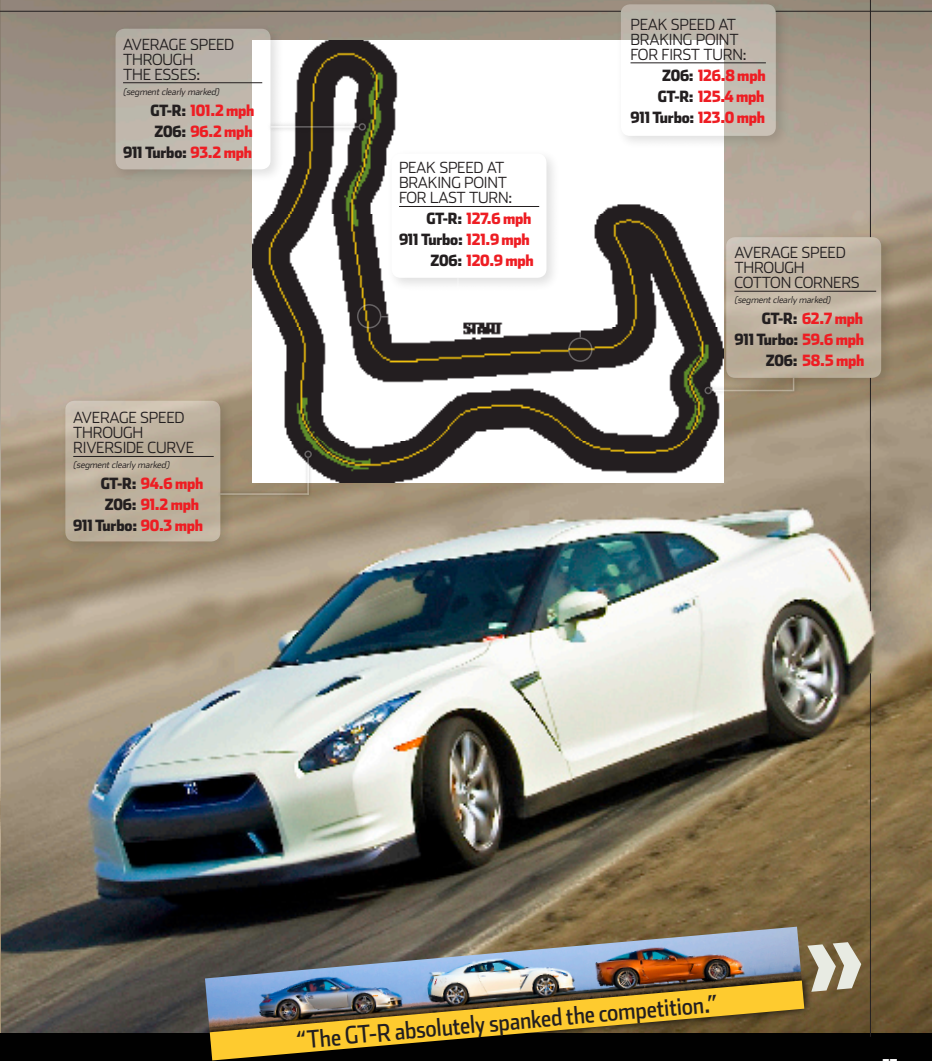
<style>
.page{position:relative;width:932px;height:1061px;background:#fff}
.page>*{position:absolute;margin:0;border:0;box-sizing:border-box;transform-origin:0 0}
.Callout_SMALL_words{font:24px "Stainless Cond";color:#231f20}
.Sidebar_Text{font:300 15.3px/15px "Stainless";letter-spacing:-.015em;color:#231f20}
.Sidebar_Text-2{font:900 15.3px "Stainless Cond";letter-spacing:-.015em;color:#ee1d23}
.Sidebar_Text-3{font:900 15.3px "Stainless Cond";letter-spacing:-.015em;color:#231f20}
.Sidebar_Text-4{font:italic 300 9.3px "Stainless";color:#231f20}
.s1{color:#231f20}
.s2{color:#ee1d23}
</style>
<div class="page">
<img style="left:0;top:0;width:931px;height:1033px">
<div style="left:0;top:1033px;width:932px;height:27px;background:#010101"></div>
<hr style="left:0;top:11px;width:621px;height:1px;background:#231f20">
<hr style="left:775px;top:11px;width:157px;height:1px;background:#231f20">
<hr style="left:870px;top:0;width:1px;height:237px;background:#231f20">
<hr style="left:870px;top:378px;width:1px;height:233px;background:#231f20">
<hr style="left:870px;top:673px;width:1px;height:363px;background:#231f20">
<img style="left:252px;top:40px;width:471px;height:443px">
<div style="left:385px;top:147px;width:176px;height:145px;background:#010101;opacity:.4"></div>
<div style="left:391px;top:153px;width:155px;height:125px;background:#fff;border-radius:9px"></div>
<div style="left:720px;top:231px;width:176px;height:162px;background:#010101;opacity:.4"></div>
<svg style="left:726px;top:237px;width:155px;height:141px;background:#bfb3a1"></svg>
<div style="left:699px;top:372px;width:101px;height:28px;background:#010101;opacity:.7"></div>
<hr style="left:711px;top:390px;width:81px;height:1px;background:#fff">
<div style="left:704px;top:387px;width:8px;height:7px;border:2px solid #fff;border-radius:50%"></div>
<svg style="left:792px;top:378px;width:2px;height:13px"></svg>
<div style="left:110px;top:23px;width:175px;height:161px;background:#010101;opacity:.4"></div>
<svg style="left:116px;top:29px;width:154px;height:140px;background:#c3bdb3"></svg>
<div style="left:265px;top:118px;width:106px;height:18px;background:#010101;opacity:.7"></div>
<hr style="left:270px;top:126px;width:89px;height:2px;background:#fff">
<div style="left:358px;top:123px;width:8px;height:8px;border:2px solid #fff;border-radius:50%"></div>
<div style="left:59px;top:395px;width:176px;height:161px;background:#010101;opacity:.4"></div>
<svg style="left:65px;top:401px;width:155px;height:140px;background:#bfb29f"></svg>
<div style="left:216px;top:446px;width:100px;height:53px;background:#010101;opacity:.7"></div>
<hr style="left:220px;top:493px;width:89px;height:2px;background:#fff">
<hr style="left:307px;top:457px;width:2px;height:38px;background:#fff">
<div style="left:304px;top:450px;width:8px;height:8px;border:2px solid #fff;border-radius:50%"></div>
<div style="left:357px;top:304px;width:24px;height:24px;border:2px solid #fff;border-radius:50%"></div>
<hr style="left:381px;top:316px;width:77px;height:1px;background:#fff">
<hr style="left:457px;top:278px;width:1px;height:39px;background:#fff">
<div style="left:615px;top:0;width:175px;height:151px;background:#010101;opacity:.4"></div>
<svg style="left:621px;top:4px;width:154px;height:132px"></svg>
<div style="left:568px;top:337px;width:24px;height:25px;border:2px solid #fff;border-radius:50%"></div>
<hr style="left:579px;top:88px;width:42px;height:2px;background:#fff">
<hr style="left:579px;top:88px;width:2px;height:249px;background:#fff">
<hr style="left:123px;top:82px;width:139px;height:1px;background:#231f20">
<hr style="left:399px;top:206px;width:140px;height:1px;background:#231f20">
<hr style="left:73px;top:456px;width:141px;height:1px;background:#231f20">
<hr style="left:734px;top:291px;width:142px;height:1px;background:#231f20">
<hr style="left:630px;top:63px;width:135px;height:1px;background:#231f20">
<img style="left:205px;top:926px;width:597px;height:43px">
<img style="left:199px;top:969px;width:616px;height:66px">
<img style="left:210px;top:980px;width:594px;height:80px">
<svg style="left:807px;top:940px;width:56px;height:51px;background:#735d37"></svg>
<p class="Sidebar_Text" style="left:123px;top:36px;width:113px">AVERAGE SPEED<br>THROUGH</p>
<p class="Sidebar_Text" style="left:123px;top:66px;width:79px">THE ESSES:</p>
<p class="Sidebar_Text-4" style="left:123px;top:86px;width:99px">(segmentclearly marked)</p>
<p class="Sidebar_Text-2" style="left:150px;top:101px;width:105px"><span class="s1">GT-R:</span> 101.2 mph</p>
<p class="Sidebar_Text-2" style="left:155px;top:122px;width:99px"><span class="s1">Z06:</span> 96.2 mph</p>
<p class="Sidebar_Text-3" style="left:123px;top:143px;width:130px">911 Turbo: <span class="s2">93.2 mph</span></p>
<p class="Sidebar_Text" style="left:73px;top:410px;width:113px">AVERAGE SPEED<br>THROUGH</p>
<p class="Sidebar_Text" style="left:73px;top:440px;width:85px">RIVERSIDE CURVE</p>
<p class="Sidebar_Text-4" style="left:73px;top:459px;width:99px">(segmentclearly marked)</p>
<p class="Sidebar_Text-2" style="left:101px;top:474px;width:104px"><span class="s1">GT-R:</span> 94.6 mph</p>
<p class="Sidebar_Text-2" style="left:105px;top:495px;width:96px"><span class="s1">Z06:</span> 91.2 mph</p>
<p class="Sidebar_Text-3" style="left:73px;top:516px;width:131px">911 Turbo: <span class="s2">90.3 mph</span></p>
<p class="Sidebar_Text" style="left:399px;top:160px;width:103px">PEAK SPEED AT</p>
<p class="Sidebar_Text" style="left:399px;top:175px;width:106px">BRAKING POINT</p>
<p class="Sidebar_Text" style="left:399px;top:190px;width:115px">FOR LAST TURN:</p>
<p class="Sidebar_Text-2" style="left:426px;top:209px;width:106px"><span class="s1">GT-R:</span> 127.6 mph</p>
<p class="Sidebar_Text-3" style="left:399px;top:230px;width:132px">911 Turbo: <span class="s2">121.9 mph</span></p>
<p class="Sidebar_Text-2" style="left:430px;top:251px;width:105px"><span class="s1">Z06:</span> 120.9 mph</p>
<p class="Sidebar_Text" style="left:630px;top:16px;width:103px">PEAK SPEED AT</p>
<p class="Sidebar_Text" style="left:630px;top:31px;width:106px">BRAKING POINT</p>
<p class="Sidebar_Text" style="left:630px;top:46px;width:117px">FOR FIRST TURN:</p>
<p class="Sidebar_Text-2" style="left:662px;top:66px;width:105px"><span class="s1">Z06:</span> 126.8 mph</p>
<p class="Sidebar_Text-2" style="left:658px;top:87px;width:108px"><span class="s1">GT-R:</span> 125.4 mph</p>
<p class="Sidebar_Text-3" style="left:630px;top:108px;width:136px">911 Turbo: <span class="s2">123.0 mph</span></p>
<p class="Sidebar_Text" style="left:734px;top:245px;width:113px">AVERAGE SPEED<br>THROUGH</p>
<p class="Sidebar_Text" style="left:734px;top:275px;width:127px">COTTON CORNERS</p>
<p class="Sidebar_Text-4" style="left:734px;top:294px;width:99px">(segmentclearly marked)</p>
<p class="Sidebar_Text-2" style="left:761px;top:309px;width:103px"><span class="s1">GT-R:</span> 62.7 mph</p>
<p class="Sidebar_Text-3" style="left:734px;top:330px;width:131px">911 Turbo: <span class="s2">59.6 mph</span></p>
<p class="Sidebar_Text-2" style="left:766px;top:351px;width:100px"><span class="s1">Z06:</span> 58.5 mph</p>
<p class="Callout_SMALL_words" style="left:295px;top:1025px;width:425px;rotate:-5deg">“The GT-R absolutely spanked the competition.”</p>
</div>
